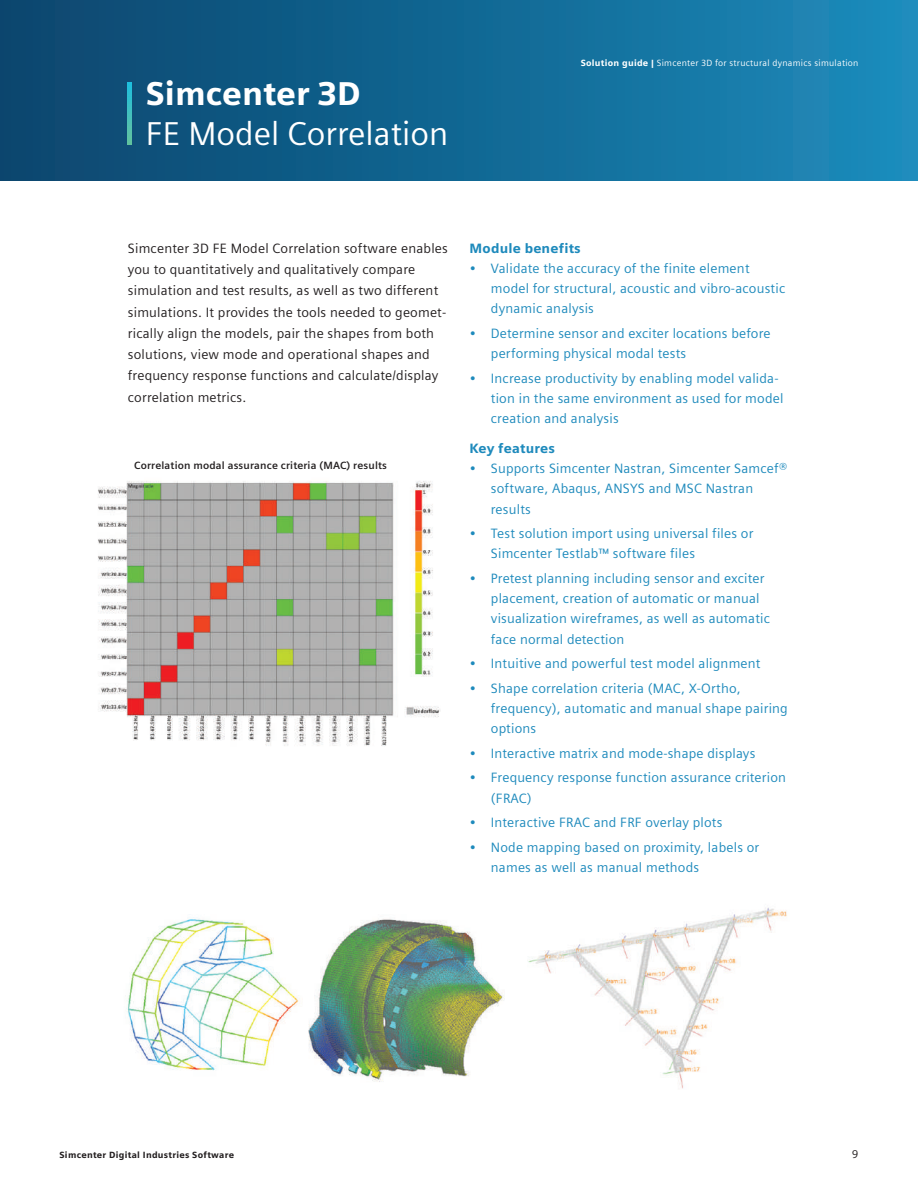
<style>
.page{position:relative;width:918px;height:1188px;background:#fff}
.page>*{position:absolute;margin:0;border:0;box-sizing:border-box;transform-origin:0 0}
.t1{font:33px "Siemens Sans";color:#fff}
.t2{font:900 33px "Siemens Sans";color:#fff}
.t3{font:13.5px/20.2px "Siemens Sans";letter-spacing:.015em;color:#1e8abc}
.t4{font:13.5px/21.3px "Siemens Sans";letter-spacing:.015em;color:#231f20}
.t5{font:900 13.5px "Siemens Sans";letter-spacing:.015em;color:#1e8abc}
.t6{font:11.25px "Siemens Sans";color:#231f20}
.t7{font:700 10.5px "Siemens Sans";letter-spacing:.015em;color:#231f20}
.t8{font:9px "Siemens Sans";letter-spacing:.03em;color:#fff}
.t9{font:900 9px "Siemens Sans";letter-spacing:.03em;color:#231f20}
.s1{font-weight:900}
</style>
<div class="page">
<div style="left:0;top:0;width:918px;height:180px;background:linear-gradient(to right,#0a446c,#1b8bbb)"></div>
<svg style="left:128px;top:82px;width:3px;height:63px"></svg>
<img style="left:98px;top:481px;width:342px;height:265px">
<img style="left:126px;top:917px;width:379px;height:165px">
<img style="left:528px;top:907px;width:259px;height:182px">
<h1 class="t2" style="left:146px;top:74px;width:216px">Simcenter 3D</h1>
<h1 class="t1" style="left:146px;top:115px;width:304px">FE Model Correlation</h1>
<p class="t8" style="left:581px;top:58px;width:279px"><span class="s1">Solution guide |</span> Simcenter 3D for structural dynamics simulation</p>
<p class="t4" style="left:128px;top:238px;width:322px">Simcenter 3D FE Model Correlation software enables you to quantitatively and qualitatively compare simulation and test results, as well as two different simulations. It provides the tools needed to geomet&shy;rically align the models, pair the shapes from both solutions, view mode and operational shapes and frequency response functions and calculate/display correlation metrics.</p>
<p class="t5" style="left:470px;top:240px;width:113px">Module benefits</p>
<p class="t3" style="left:491px;top:258px;width:296px;text-indent:-21px">• Validate the accuracy of the finite element model for structural, acoustic and vibro-acoustic dynamic analysis</p>
<p class="t3" style="left:491px;top:323px;width:281px;text-indent:-21px">• Determine sensor and exciter locations before performing physical modal tests</p>
<p class="t3" style="left:491px;top:368px;width:294px;text-indent:-21px">• Increase productivity by enabling model valida&shy;tion in the same environment as used for model creation and analysis</p>
<p class="t5" style="left:470px;top:440px;width:87px">Key features</p>
<p class="t3" style="left:491px;top:459px;width:298px;text-indent:-21px">• Supports Simcenter Nastran, Simcenter Samcef® software, Abaqus, ANSYS and MSC Nastran results</p>
<p class="t3" style="left:491px;top:524px;width:264px;text-indent:-21px">• Test solution import using universal files or<br>Simcenter Testlab™ software files</p>
<p class="t3" style="left:491px;top:568px;width:281px;text-indent:-21px">• Pretest planning including sensor and exciter placement, creation of automatic or manual visualization wireframes, as well as automatic face normal detection</p>
<p class="t3" style="left:470px;top:654px;width:292px">• Intuitive and powerful test model alignment</p>
<p class="t3" style="left:491px;top:678px;width:299px;text-indent:-21px">• Shape correlation criteria (MAC, X-Ortho, frequency), automatic and manual shape pairing options</p>
<p class="t3" style="left:470px;top:743px;width:287px">• Interactive matrix and mode-shape displays</p>
<p class="t3" style="left:491px;top:768px;width:297px;text-indent:-21px">• Frequency response function assurance criterion (FRAC)</p>
<p class="t3" style="left:470px;top:812px;width:254px">• Interactive FRAC and FRF overlay plots</p>
<p class="t3" style="left:491px;top:837px;width:270px;text-indent:-21px">• Node mapping based on proximity, labels or names as well as manual methods</p>
<p class="t7" style="left:134px;top:459px;width:254px">Correlation modal assurance criteria (MAC) results</p>
<p class="t9" style="left:60px;top:1150px;width:176px">Simcenter Digital Industries Software</p>
<p class="t6" style="left:852px;top:1148px;width:8px">9</p>
</div>
